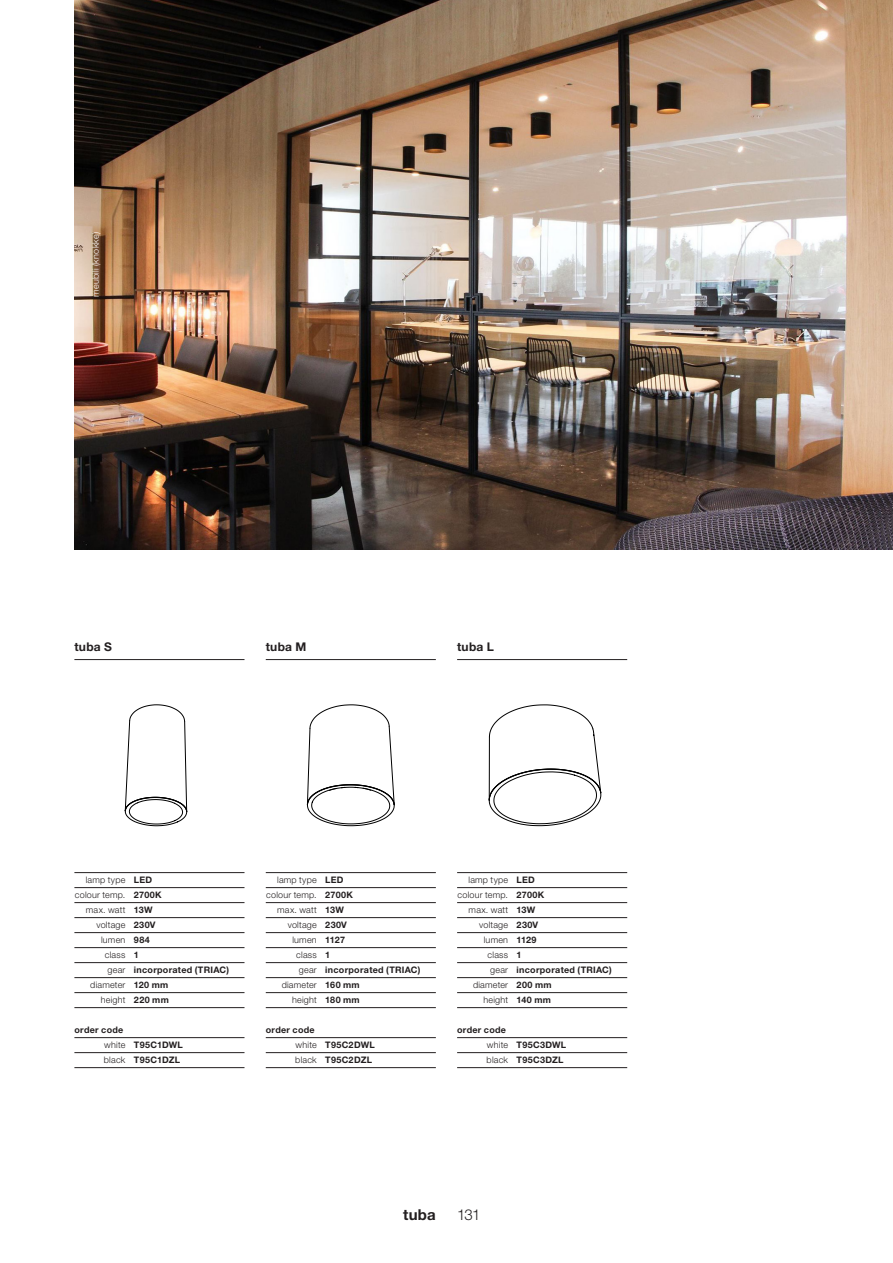
<style>
.page{position:relative;width:893px;height:1263px;background:#fff}
.page>*{position:absolute;margin:0;border:0;box-sizing:border-box;transform-origin:0 0}
.t1{font:700 15px "Helvetica Neue LT Pro";color:#231f20}
.t2{font:300 15px "Helvetica Neue LT Pro";color:#231f20}
.product_naam_met_lij{font:700 12px "Helvetica Neue LT Pro";letter-spacing:.025em;color:#231f20}
.data_met_lijn{font:300 9px "Helvetica Neue LT Pro";letter-spacing:.025em;color:#231f20}
.data_met_lijn-2{font:700 9px "Helvetica Neue LT Pro";letter-spacing:.03em;color:#231f20}
.t3{font:300 9px "Helvetica Neue LT Pro";letter-spacing:.025em;color:#fff}
.s1{font-weight:700}
.s2{font-weight:300}
</style>
<div class="page">
<svg style="left:489px;top:704px;width:112px;height:122px"></svg>
<svg style="left:307px;top:704px;width:88px;height:122px"></svg>
<svg style="left:125px;top:704px;width:62px;height:122px"></svg>
<img style="left:74px;top:0;width:819px;height:549px">
<hr style="left:74px;top:872px;width:170px;height:1px;background:#231f20">
<hr style="left:74px;top:887px;width:170px;height:1px;background:#231f20">
<hr style="left:74px;top:902px;width:170px;height:1px;background:#231f20">
<hr style="left:74px;top:917px;width:170px;height:1px;background:#231f20">
<hr style="left:74px;top:932px;width:170px;height:1px;background:#231f20">
<hr style="left:74px;top:947px;width:170px;height:1px;background:#231f20">
<hr style="left:74px;top:962px;width:170px;height:1px;background:#231f20">
<hr style="left:74px;top:977px;width:170px;height:1px;background:#231f20">
<hr style="left:74px;top:992px;width:170px;height:1px;background:#231f20">
<hr style="left:74px;top:1007px;width:170px;height:1px;background:#231f20">
<hr style="left:74px;top:1037px;width:170px;height:1px;background:#231f20">
<hr style="left:74px;top:1052px;width:170px;height:1px;background:#231f20">
<hr style="left:74px;top:1067px;width:170px;height:1px;background:#231f20">
<hr style="left:74px;top:659px;width:170px;height:1px;background:#231f20">
<hr style="left:266px;top:872px;width:170px;height:1px;background:#231f20">
<hr style="left:266px;top:887px;width:170px;height:1px;background:#231f20">
<hr style="left:266px;top:902px;width:170px;height:1px;background:#231f20">
<hr style="left:266px;top:917px;width:170px;height:1px;background:#231f20">
<hr style="left:266px;top:932px;width:170px;height:1px;background:#231f20">
<hr style="left:266px;top:947px;width:170px;height:1px;background:#231f20">
<hr style="left:266px;top:962px;width:170px;height:1px;background:#231f20">
<hr style="left:266px;top:977px;width:170px;height:1px;background:#231f20">
<hr style="left:266px;top:992px;width:170px;height:1px;background:#231f20">
<hr style="left:266px;top:1007px;width:170px;height:1px;background:#231f20">
<hr style="left:266px;top:1037px;width:170px;height:1px;background:#231f20">
<hr style="left:266px;top:1052px;width:170px;height:1px;background:#231f20">
<hr style="left:266px;top:1067px;width:170px;height:1px;background:#231f20">
<hr style="left:266px;top:659px;width:170px;height:1px;background:#231f20">
<hr style="left:457px;top:872px;width:170px;height:1px;background:#231f20">
<hr style="left:457px;top:887px;width:170px;height:1px;background:#231f20">
<hr style="left:457px;top:902px;width:170px;height:1px;background:#231f20">
<hr style="left:457px;top:917px;width:170px;height:1px;background:#231f20">
<hr style="left:457px;top:932px;width:170px;height:1px;background:#231f20">
<hr style="left:457px;top:947px;width:170px;height:1px;background:#231f20">
<hr style="left:457px;top:962px;width:170px;height:1px;background:#231f20">
<hr style="left:457px;top:977px;width:170px;height:1px;background:#231f20">
<hr style="left:457px;top:992px;width:170px;height:1px;background:#231f20">
<hr style="left:457px;top:1007px;width:170px;height:1px;background:#231f20">
<hr style="left:457px;top:1037px;width:170px;height:1px;background:#231f20">
<hr style="left:457px;top:1052px;width:170px;height:1px;background:#231f20">
<hr style="left:457px;top:1067px;width:170px;height:1px;background:#231f20">
<hr style="left:457px;top:659px;width:170px;height:1px;background:#231f20">
<p class="t3" style="left:90px;top:297px;width:66px;rotate:-90deg">meubili (knokke)</p>
<p class="product_naam_met_lij" style="left:74px;top:639px;width:39px">tuba S</p>
<p class="product_naam_met_lij" style="left:266px;top:639px;width:42px">tuba M</p>
<p class="product_naam_met_lij" style="left:457px;top:639px;width:38px">tuba L</p>
<p class="data_met_lijn" style="left:86px;top:874px;width:68px">lamp type <span class="s1">LED</span></p>
<p class="data_met_lijn" style="left:75px;top:889px;width:88px">colour temp. <span class="s1">2700K</span></p>
<p class="data_met_lijn" style="left:86px;top:904px;width:68px">max. watt <span class="s1">13W</span></p>
<p class="data_met_lijn" style="left:96px;top:919px;width:61px">voltage <span class="s1">230V</span></p>
<p class="data_met_lijn" style="left:101px;top:934px;width:50px">lumen <span class="s1">984</span></p>
<p class="data_met_lijn" style="left:105px;top:949px;width:36px">class <span class="s1">1</span></p>
<p class="data_met_lijn-2" style="left:108px;top:964px;width:123px"><span class="s2">gear</span> incorporated (TRIAC)</p>
<p class="data_met_lijn" style="left:90px;top:979px;width:80px">diameter <span class="s1">120 mm</span></p>
<p class="data_met_lijn" style="left:101px;top:994px;width:70px">height <span class="s1">220 mm</span></p>
<p class="data_met_lijn-2" style="left:74px;top:1024px;width:51px">order code</p>
<p class="data_met_lijn-2" style="left:104px;top:1039px;width:80px"><span class="s2">white</span> T95C1DWL</p>
<p class="data_met_lijn-2" style="left:104px;top:1054px;width:78px"><span class="s2">black</span> T95C1DZL</p>
<p class="data_met_lijn" style="left:277px;top:874px;width:68px">lamp type <span class="s1">LED</span></p>
<p class="data_met_lijn" style="left:266px;top:889px;width:88px">colour temp. <span class="s1">2700K</span></p>
<p class="data_met_lijn" style="left:277px;top:904px;width:68px">max. watt <span class="s1">13W</span></p>
<p class="data_met_lijn" style="left:288px;top:919px;width:61px">voltage <span class="s1">230V</span></p>
<p class="data_met_lijn" style="left:292px;top:934px;width:54px">lumen <span class="s1">1127</span></p>
<p class="data_met_lijn" style="left:296px;top:949px;width:36px">class <span class="s1">1</span></p>
<p class="data_met_lijn-2" style="left:299px;top:964px;width:123px"><span class="s2">gear</span> incorporated (TRIAC)</p>
<p class="data_met_lijn" style="left:282px;top:979px;width:80px">diameter <span class="s1">160 mm</span></p>
<p class="data_met_lijn" style="left:292px;top:994px;width:69px">height <span class="s1">180 mm</span></p>
<p class="data_met_lijn-2" style="left:266px;top:1024px;width:51px">order code</p>
<p class="data_met_lijn-2" style="left:296px;top:1039px;width:81px"><span class="s2">white</span> T95C2DWL</p>
<p class="data_met_lijn-2" style="left:295px;top:1054px;width:78px"><span class="s2">black</span> T95C2DZL</p>
<p class="data_met_lijn" style="left:468px;top:874px;width:68px">lamp type <span class="s1">LED</span></p>
<p class="data_met_lijn" style="left:458px;top:889px;width:88px">colour temp. <span class="s1">2700K</span></p>
<p class="data_met_lijn" style="left:469px;top:904px;width:68px">max. watt <span class="s1">13W</span></p>
<p class="data_met_lijn" style="left:479px;top:919px;width:61px">voltage <span class="s1">230V</span></p>
<p class="data_met_lijn" style="left:484px;top:934px;width:54px">lumen <span class="s1">1129</span></p>
<p class="data_met_lijn" style="left:488px;top:949px;width:36px">class <span class="s1">1</span></p>
<p class="data_met_lijn-2" style="left:490px;top:964px;width:123px"><span class="s2">gear</span> incorporated (TRIAC)</p>
<p class="data_met_lijn" style="left:473px;top:979px;width:80px">diameter <span class="s1">200 mm</span></p>
<p class="data_met_lijn" style="left:483px;top:994px;width:69px">height <span class="s1">140 mm</span></p>
<p class="data_met_lijn-2" style="left:457px;top:1024px;width:51px">order code</p>
<p class="data_met_lijn-2" style="left:487px;top:1039px;width:81px"><span class="s2">white</span> T95C3DWL</p>
<p class="data_met_lijn-2" style="left:487px;top:1054px;width:78px"><span class="s2">black</span> T95C3DZL</p>
<p class="t1" style="left:403px;top:1206px;width:34px">tuba</p>
<h1 class="t2" style="left:457px;top:1206px;width:25px">131</h1>
</div>
